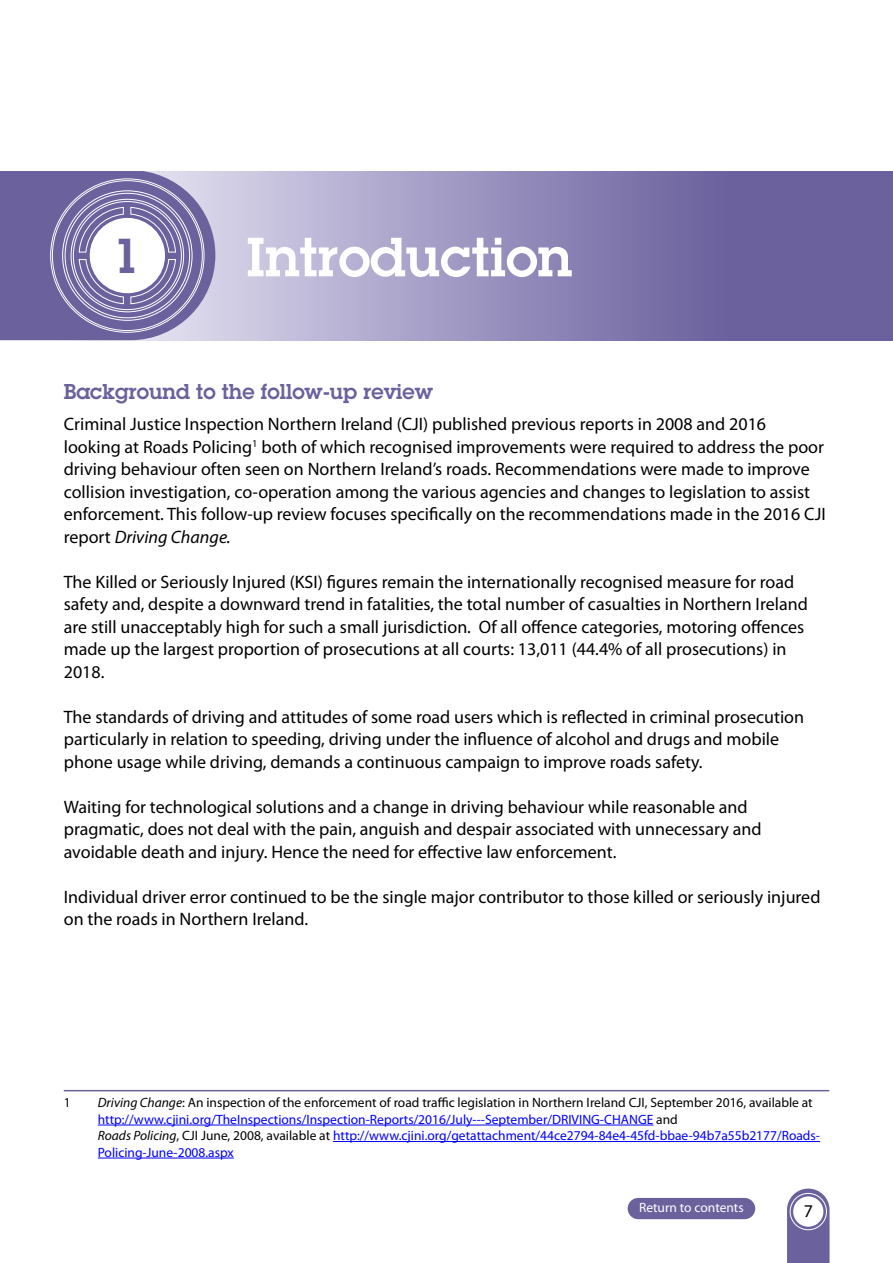
<style>
.page{position:relative;width:893px;height:1263px;background:#fff}
.page>*{position:absolute;margin:0;border:0;box-sizing:border-box;transform-origin:0 0}
._2_0_Section_Head{font:600 54px "Lubalin Graph";color:#fff}
.t1{font:600 48px "Lubalin Graph";color:#6a619d}
._3_0_Sub_Head{font:600 21px "Lubalin Graph";color:#6a619d}
._1_0_Body{font:18px/22.5px "Myriad Pro";color:#000}
._6_0_Footnotes{font:13.5px/16.5px "Myriad Pro";color:#00f}
.t2{font:13.5px "Myriad Pro";color:#fff}
._6_0_Footnotes-2{font:13.5px "Myriad Pro";color:#000}
.s1{font-style:italic}
.s2{font-style:italic;color:#000}
.s3{color:#000}
</style>
<div class="page">
<svg style="left:787px;top:1188px;width:42px;height:75px;background:#7c74a9"></svg>
<div style="left:790px;top:1193px;width:37px;height:37px;border:1px solid #fff;border-radius:50%"></div>
<div style="left:793px;top:1196px;width:30px;height:31px;background:#fff;border-radius:50%"></div>
<div style="left:628px;top:1198px;width:127px;height:21px;background:#6a619d;border-radius:11px"></div>
<hr style="left:64px;top:1090px;width:765px;height:1px;background:#6a619d">
<hr style="left:98px;top:1125px;width:555px;height:1px;background:#00f">
<hr style="left:333px;top:1141px;width:487px;height:1px;background:#00f">
<hr style="left:98px;top:1158px;width:136px;height:1px;background:#00f">
<svg style="left:215px;top:171px;width:678px;height:169px;background:#9189b8"></svg>
<svg style="left:0;top:171px;width:215px;height:169px;background:#827bad"></svg>
<div style="left:90px;top:218px;width:75px;height:75px;background:#fff;border-radius:50%"></div>
<p class="t1" style="left:113px;top:224px;width:29px">1</p>
<p class="_2_0_Section_Head" style="left:247px;top:221px;width:327px">Introduction</p>
<p class="_3_0_Sub_Head" style="left:64px;top:378px;width:371px">Background to the follow-up review</p>
<p class="_1_0_Body" style="left:64px;top:413px;width:763px">Criminal Justice Inspection Northern Ireland (CJI) published previous reports in 2008 and 2016 looking at Roads Policing<sup>1</sup> both of which recognised improvements were required to address the poor driving behaviour often seen on Northern Ireland’s roads. Recommendations were made to improve collision investigation, co-operation among the various agencies and changes to legislation to assist enforcement. This follow-up review focuses specifically on the recommendations made in the 2016 CJI report <span class="s1">Driving Change.</span></p>
<p class="_1_0_Body" style="left:64px;top:570px;width:746px">The Killed or Seriously Injured (KSI) figures remain the internationally recognised measure for road safety and, despite a downward trend in fatalities, the total number of casualties in Northern Ireland are still unacceptably high for such a small jurisdiction. Of all offence categories, motoring offences made up the largest proportion of prosecutions at all courts: 13,011 (44.4% of all prosecutions) in 2018.</p>
<p class="_1_0_Body" style="left:64px;top:705px;width:742px">The standards of driving and attitudes of some road users which is reflected in criminal prosecution particularly in relation to speeding, driving under the influence of alcohol and drugs and mobile phone usage while driving, demands a continuous campaign to improve roads safety.</p>
<p class="_1_0_Body" style="left:64px;top:795px;width:699px">Waiting for technological solutions and a change in driving behaviour while reasonable and pragmatic, does not deal with the pain, anguish and despair associated with unnecessary and avoidable death and injury. Hence the need for effective law enforcement.</p>
<p class="_1_0_Body" style="left:64px;top:885px;width:758px">Individual driver error continued to be the single major contributor to those killed or seriously injured on the roads in Northern Ireland.</p>
<p class="_6_0_Footnotes-2" style="left:64px;top:1094px;width:8px">1</p>
<p class="_6_0_Footnotes" style="left:98px;top:1094px;width:724px"><span class="s2">Driving Change</span><span class="s3">: An inspection of the enforcement of road traffic legislation in Northern Ireland CJI, September 2016, available at </span>http://www.cjini.org/TheInspections/Inspection-Reports/2016/July---September/DRIVING-CHANGE <span class="s3">and<br></span><span class="s2">Roads Policing</span><span class="s3">, CJI June, 2008, available at</span> http://www.cjini.org/getattachment/44ce2794-84e4-45fd-bbae-94b7a55b2177/Roads-Policing-June-2008.aspx</p>
<p class="t2" style="left:639px;top:1199px;width:106px">Return to contents</p>
<p class="_1_0_Body" style="left:804px;top:1199px;width:11px">7</p>
</div>
